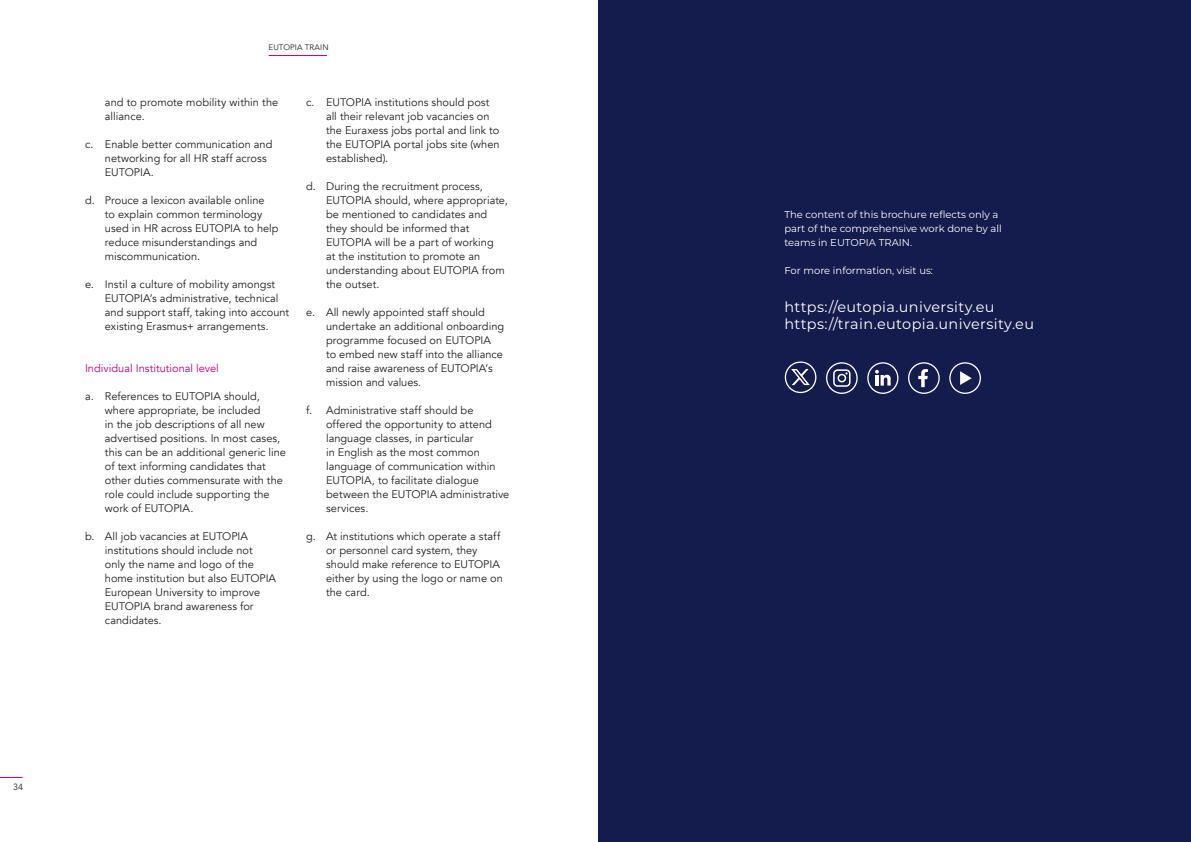
<style>
.page{position:relative;width:1191px;height:842px;background:#fff}
.page>*{position:absolute;margin:0;border:0;box-sizing:border-box;transform-origin:0 0}
.t1{font:14.4px "Montserrat";letter-spacing:.03em;color:#fff}
.Bullet_points_Bis{font:11px/14px "Avenir";color:#231f20}
.t2{font:11px "Avenir";color:#c2007a}
.t3{font:10px/14px "Montserrat";color:#fff}
.t4{font:9px "Avenir";color:#231f20}
.t5{font:8px "Avenir";letter-spacing:.015em;color:#231f20}
</style>
<div class="page">
<svg style="left:0;top:777px;width:23px;height:1px"></svg>
<hr style="left:269px;top:55px;width:58px;height:1px;background:#c2007a">
<div style="left:598px;top:0;width:593px;height:842px;background:#141b4d"></div>
<svg style="left:908px;top:362px;width:31px;height:32px"></svg>
<svg style="left:867px;top:362px;width:31px;height:32px"></svg>
<svg style="left:826px;top:362px;width:31px;height:32px"></svg>
<svg style="left:784px;top:361px;width:32px;height:32px"></svg>
<img style="left:792px;top:369px;width:17px;height:17px">
<svg style="left:949px;top:362px;width:32px;height:32px"></svg>
<p class="t5" style="left:269px;top:42px;width:62px">EUTOPIA TRAIN</p>
<p class="Bullet_points_Bis" style="left:105px;top:95px;width:175px">and to promote mobility within the alliance.</p>
<p class="Bullet_points_Bis" style="left:105px;top:137px;width:169px;text-indent:-20px">c. Enable better communication and networking for all HR staff across<br>EUTOPIA.</p>
<p class="Bullet_points_Bis" style="left:105px;top:193px;width:175px;text-indent:-20px">d. Prouce a lexicon available online<br>to explain common terminology used in HR across EUTOPIA to help reduce misunderstandings and miscommunication.</p>
<p class="Bullet_points_Bis" style="left:105px;top:277px;width:186px;text-indent:-20px">e. Instil a culture of mobility amongst EUTOPIA’s administrative, technical and support staff, taking into account existing Erasmus+ arrangements.</p>
<p class="t2" style="left:85px;top:362px;width:135px">Individual Institutional level</p>
<p class="Bullet_points_Bis" style="left:105px;top:389px;width:183px;text-indent:-20px">a. References to EUTOPIA should, where appropriate, be included<br>in the job descriptions of all new advertised positions. In most cases, this can be an additional generic line of text informing candidates that other duties commensurate with the role could include supporting the work of EUTOPIA.</p>
<p class="Bullet_points_Bis" style="left:105px;top:529px;width:173px;text-indent:-20px">b. All job vacancies at EUTOPIA institutions should include not<br>only the name and logo of the home institution but also EUTOPIA<br>European University to improve<br>EUTOPIA brand awareness for candidates.</p>
<p class="Bullet_points_Bis" style="left:326px;top:95px;width:175px;text-indent:-20px">c. EUTOPIA institutions should post all their relevant job vacancies on the Euraxess jobs portal and link to the EUTOPIA portal jobs site (when established).</p>
<p class="Bullet_points_Bis" style="left:326px;top:179px;width:183px;text-indent:-20px">d. During the recruitment process,<br>EUTOPIA should, where appropriate, be mentioned to candidates and they should be informed that<br>EUTOPIA will be a part of working<br>at the institution to promote an understanding about EUTOPIA from the outset.</p>
<p class="Bullet_points_Bis" style="left:326px;top:305px;width:179px;text-indent:-20px">e. All newly appointed staff should undertake an additional onboarding programme focused on EUTOPIA<br>to embed new staff into the alliance and raise awareness of EUTOPIA’s mission and values.</p>
<p class="Bullet_points_Bis" style="left:326px;top:403px;width:185px;text-indent:-20px">f. Administrative staff should be offered the opportunity to attend language classes, in particular<br>in English as the most common language of communication within<br>EUTOPIA, to facilitate dialogue between the EUTOPIA administrative services.</p>
<p class="Bullet_points_Bis" style="left:326px;top:529px;width:178px;text-indent:-20px">g. At institutions which operate a staff or personnel card system, they should make reference to EUTOPIA either by using the logo or name on the card.</p>
<p class="t4" style="left:13px;top:781px;width:12px">34</p>
<p class="t3" style="left:784px;top:207px;width:219px">The content of this brochure reflects only a part of the comprehensive work done by all teams in EUTOPIA TRAIN.</p>
<p class="t3" style="left:784px;top:263px;width:150px">For more information, visit us:</p>
<p class="t1" style="left:784px;top:297px;width:212px">https://eutopia.university.eu</p>
<p class="t1" style="left:784px;top:314px;width:251px">https://train.eutopia.university.eu</p>
</div>
